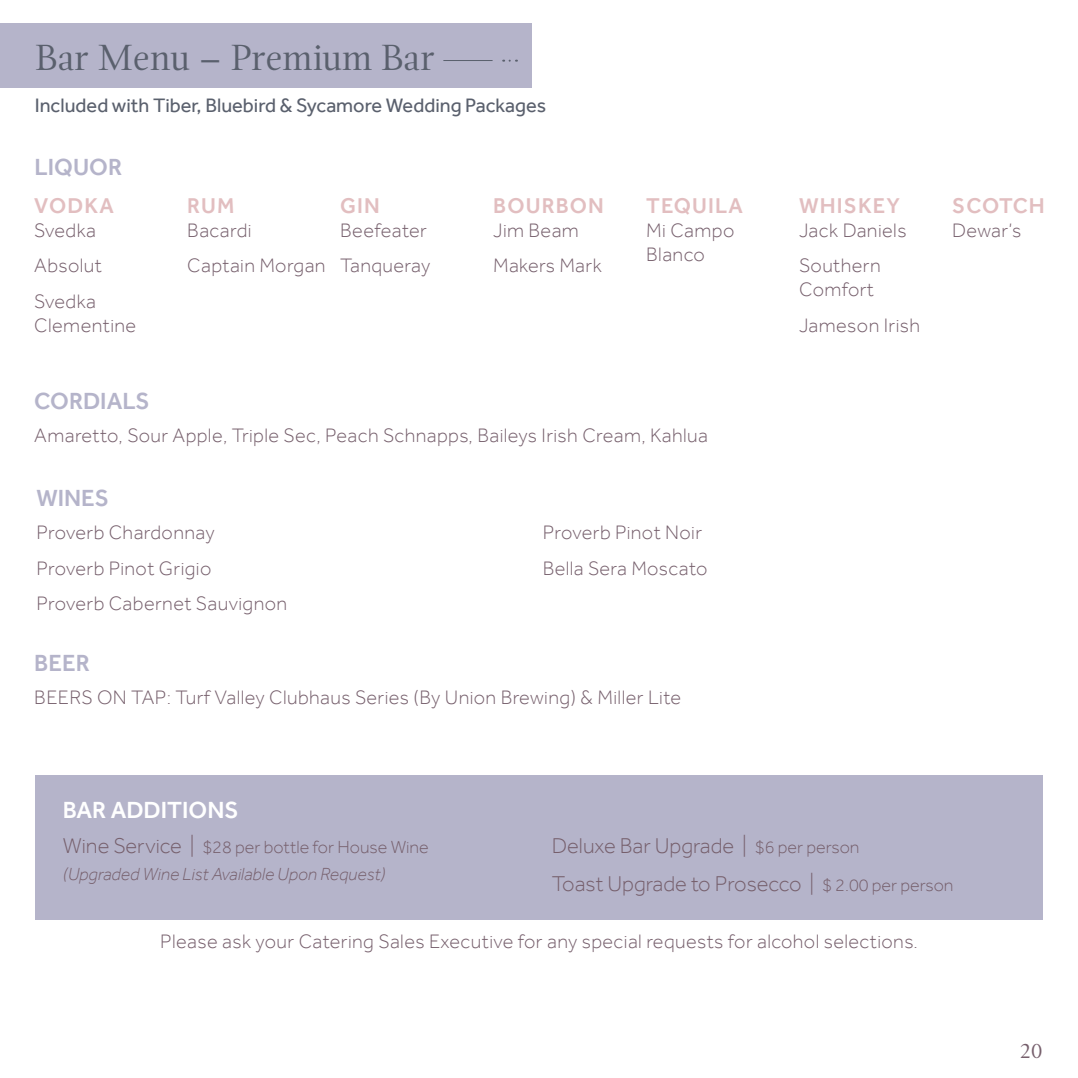
<style>
.page{position:relative;width:1078px;height:1078px;background:#fff}
.page>*{position:absolute;margin:0;border:0;box-sizing:border-box;transform-origin:0 0}
.t1{font:36px "Magneta";color:#5a606d}
.t2{font:500 24px "Effra";color:#b5b4ca}
.t3{font:500 24px "Effra";color:#fff}
.t4{font:300 22px "Effra";color:#765f6c}
.t5{font:500 22px "Effra";letter-spacing:.05em;color:#e2bec0}
.t6{font:300 20px/24px "Effra";letter-spacing:.02em;color:#765f6c}
.t7{font:20px "Effra";color:#5a606d}
.t8{font:20px "Magneta";color:#765f6c}
.t9{font:italic 300 18px "Effra";color:#765f6c}
.t10{font:300 18px "Effra";color:#765f6c}
.s1{font-size:22px}
.s2{font-size:18px}
</style>
<div class="page">
<div style="left:35px;top:775px;width:1007px;height:144px;background:#b5b4ca"></div>
<div style="left:0;top:23px;width:532px;height:65px;background:#b5b4ca"></div>
<hr style="left:443px;top:60px;width:49px;height:1px;background:#5a606d">
<svg style="left:503px;top:60px;width:14px;height:2px"></svg>
<p class="t1" style="left:35px;top:33px;width:401px">Bar Menu – Premium Bar</p>
<p class="t7" style="left:35px;top:93px;width:513px">Included with Tiber, Bluebird &amp; Sycamore Wedding Packages</p>
<p class="t2" style="left:35px;top:152px;width:89px">LIQUOR</p>
<p class="t5" style="left:34px;top:192px;width:81px">VODKA</p>
<p class="t6" style="left:34px;top:218px;width:63px">Svedka</p>
<p class="t6" style="left:34px;top:253px;width:69px">Absolut</p>
<p class="t6" style="left:34px;top:289px;width:103px">Svedka<br>Clementine</p>
<p class="t5" style="left:187px;top:192px;width:49px">RUM</p>
<p class="t6" style="left:187px;top:218px;width:66px">Bacardi</p>
<p class="t6" style="left:187px;top:253px;width:140px">Captain Morgan</p>
<p class="t5" style="left:340px;top:192px;width:41px">GIN</p>
<p class="t6" style="left:340px;top:218px;width:88px">Beefeater</p>
<p class="t6" style="left:340px;top:253px;width:91px">Tanqueray</p>
<p class="t5" style="left:493px;top:192px;width:112px">BOURBON</p>
<p class="t6" style="left:493px;top:218px;width:87px">Jim Beam</p>
<p class="t6" style="left:493px;top:253px;width:110px">Makers Mark</p>
<p class="t5" style="left:646px;top:192px;width:98px">TEQUILA</p>
<p class="t6" style="left:646px;top:218px;width:90px">Mi Campo<br>Blanco</p>
<p class="t2" style="left:34px;top:387px;width:117px">CORDIALS</p>
<p class="t6" style="left:34px;top:423px;width:675px">Amaretto, Sour Apple, Triple Sec, Peach Schnapps, Baileys Irish Cream, Kahlua</p>
<p class="t2" style="left:36px;top:484px;width:74px">WINES</p>
<p class="t6" style="left:36px;top:520px;width:180px">Proverb Chardonnay</p>
<p class="t6" style="left:36px;top:556px;width:177px">Proverb Pinot Grigio</p>
<p class="t6" style="left:36px;top:591px;width:252px">Proverb Cabernet Sauvignon</p>
<p class="t6" style="left:542px;top:520px;width:161px">Proverb Pinot Noir</p>
<p class="t6" style="left:542px;top:556px;width:166px">Bella Sera Moscato</p>
<p class="t2" style="left:34px;top:648px;width:57px">BEER</p>
<p class="t6" style="left:34px;top:684px;width:648px">BEERS ON TAP: Turf Valley Clubhaus Series (By Union Brewing) &amp; Miller Lite</p>
<p class="t5" style="left:799px;top:192px;width:102px">WHISKEY</p>
<p class="t6" style="left:799px;top:218px;width:109px">Jack Daniels</p>
<p class="t6" style="left:799px;top:253px;width:83px">Southern<br>Comfort</p>
<p class="t6" style="left:799px;top:313px;width:122px">Jameson Irish</p>
<p class="t5" style="left:952px;top:192px;width:94px">SCOTCH</p>
<p class="t6" style="left:952px;top:218px;width:71px">Dewar’s</p>
<p class="t3" style="left:63px;top:795px;width:177px">BAR ADDITIONS</p>
<p class="t10" style="left:63px;top:836px;width:367px"><span class="s1">Wine Service |</span> $28 per bottle for House Wine</p>
<p class="t9" style="left:63px;top:863px;width:324px">(Upgraded Wine List Available Upon Request)</p>
<p class="t4" style="left:552px;top:833px;width:309px">Deluxe Bar Upgrade | <span class="s2">$6 per person</span></p>
<p class="t4" style="left:552px;top:871px;width:403px">Toast Upgrade to Prosecco | <span class="s2">$ 2.00 per person</span></p>
<p class="t6" style="left:160px;top:929px;width:759px">Please ask your Catering Sales Executive for any special requests for alcohol selections.</p>
<p class="t8" style="left:1019px;top:1037px;width:24px">20</p>
</div>
